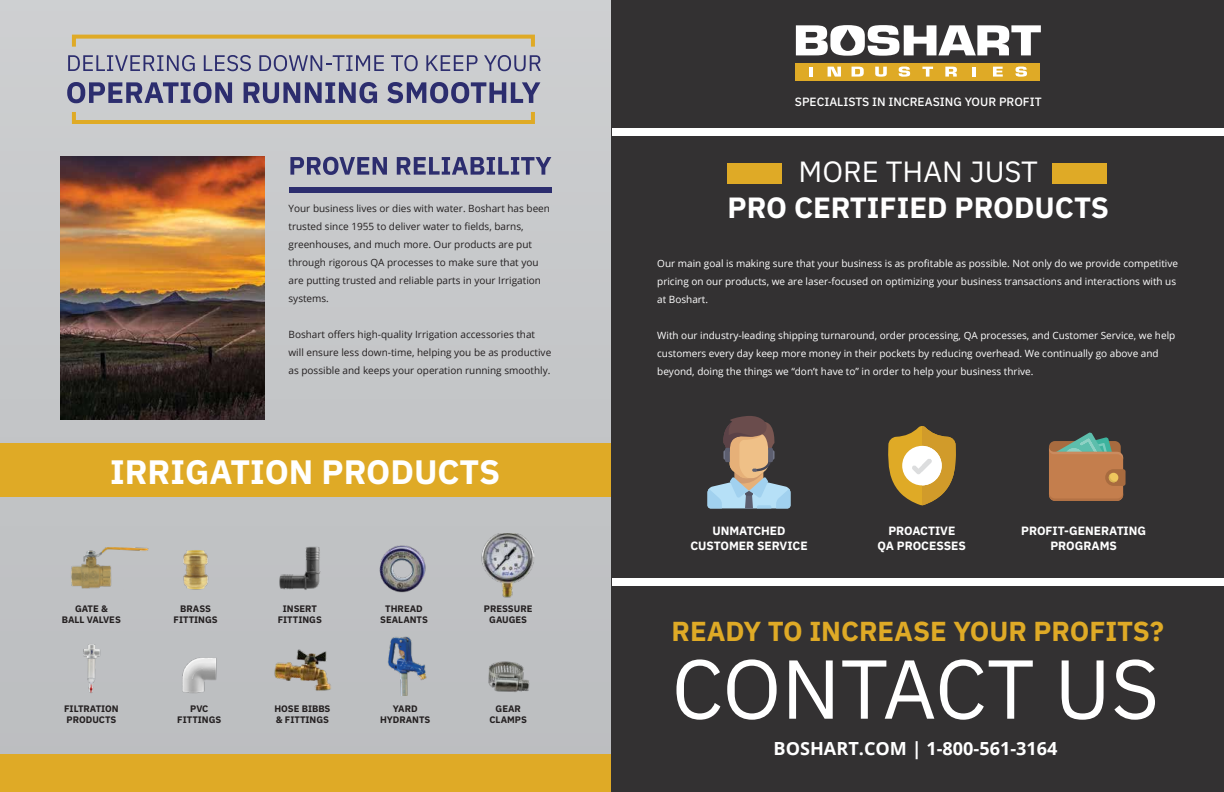
<style>
.page{position:relative;width:1224px;height:792px;background:#c4c5c7}
.page>*{position:absolute;margin:0;border:0;box-sizing:border-box;transform-origin:0 0}
.t1{font:83.5px "IBM Plex Sans";color:#fff}
.t2{font:700 33.9px "IBM Plex Sans";color:#fff}
.t3{font:700 29.3px "IBM Plex Sans";color:#fff}
.t4{font:29.3px "IBM Plex Sans";color:#fff}
.t5{font:700 27.5px "IBM Plex Sans";color:#dfaa26}
.t6{font:700 18.1px "Open Sans";color:#fff}
.t7{font:700 12px/14.4px "IBM Plex Sans";color:#fff;text-align:center}
.t8{font:500 12px "IBM Plex Sans";color:#fff}
.t9{font:10px/18px "Open Sans";color:#fff}
.t10{font:10px/18px "Open Sans";color:#231f20}
.t11{font:700 9.4px/11.3px "IBM Plex Sans";color:#231f20;text-align:center}
</style>
<div class="page">
<div style="left:0;top:444px;width:631px;height:53px;background:#dfaa26"></div>
<div style="left:0;top:755px;width:617px;height:37px;background:#dfaa26"></div>
<div style="left:72px;top:35px;width:463px;height:14px;border:4px solid #dfaa26"></div>
<div style="left:72px;top:110px;width:463px;height:14px;border:4px solid #dfaa26"></div>
<div style="left:289px;top:187px;width:262px;height:5px;background:#2c2d6e"></div>
<img style="left:71px;top:547px;width:78px;height:42px">
<img style="left:183px;top:550px;width:26px;height:40px">
<img style="left:279px;top:546px;width:42px;height:44px">
<img style="left:481px;top:533px;width:53px;height:65px">
<img style="left:83px;top:644px;width:18px;height:50px">
<img style="left:387px;top:636px;width:40px;height:59px">
<img style="left:274px;top:649px;width:58px;height:42px">
<img style="left:488px;top:661px;width:42px;height:32px">
<img style="left:182px;top:657px;width:35px;height:37px">
<img style="left:379px;top:545px;width:47px;height:48px">
<img style="left:60px;top:157px;width:204px;height:263px">
<svg style="left:68px;top:55px;width:127px;height:16px"></svg>
<svg style="left:204px;top:55px;width:47px;height:16px"></svg>
<svg style="left:259px;top:55px;width:125px;height:16px"></svg>
<svg style="left:391px;top:55px;width:27px;height:16px"></svg>
<svg style="left:426px;top:55px;width:52px;height:16px"></svg>
<svg style="left:484px;top:55px;width:57px;height:16px"></svg>
<svg style="left:67px;top:82px;width:165px;height:21px"></svg>
<svg style="left:244px;top:82px;width:133px;height:21px"></svg>
<svg style="left:387px;top:82px;width:153px;height:21px"></svg>
<svg style="left:290px;top:157px;width:97px;height:18px"></svg>
<svg style="left:397px;top:157px;width:154px;height:18px"></svg>
<div style="left:612px;top:0;width:612px;height:792px;background:#333132"></div>
<div style="left:796px;top:63px;width:244px;height:17px;background:#dfaa26"></div>
<hr style="left:809px;top:67px;width:4px;height:10px;background:#fff">
<svg style="left:828px;top:67px;width:13px;height:10px"></svg>
<svg style="left:852px;top:67px;width:12px;height:10px"></svg>
<svg style="left:875px;top:67px;width:12px;height:10px"></svg>
<svg style="left:899px;top:67px;width:11px;height:10px"></svg>
<svg style="left:922px;top:67px;width:11px;height:10px"></svg>
<svg style="left:945px;top:67px;width:12px;height:10px"></svg>
<svg style="left:973px;top:67px;width:3px;height:10px"></svg>
<svg style="left:993px;top:67px;width:10px;height:10px"></svg>
<svg style="left:1015px;top:67px;width:12px;height:10px"></svg>
<svg style="left:796px;top:25px;width:245px;height:31px"></svg>
<div style="left:727px;top:163px;width:55px;height:21px;background:#dfaa26"></div>
<div style="left:1053px;top:163px;width:54px;height:21px;background:#dfaa26"></div>
<svg style="left:888px;top:426px;width:68px;height:79px"></svg>
<svg style="left:708px;top:416px;width:82px;height:92px"></svg>
<svg style="left:1049px;top:432px;width:77px;height:69px;background:#a17953"></svg>
<div style="left:612px;top:578px;width:612px;height:7px;background:#fff"></div>
<div style="left:612px;top:128px;width:612px;height:7px;background:#fff"></div>
<p class="t10" style="left:289px;top:199px;width:263px">Your business lives or dies with water. Boshart has been trusted since 1955 to deliver water to fields, barns, greenhouses, and much more. Our products are put through rigorous QA processes to make sure that you are putting trusted and reliable parts in your Irrigation systems.</p>
<p class="t10" style="left:289px;top:325px;width:264px">Boshart offers high-quality Irrigation accessories that will ensure less down-time, helping you be as productive as possible and keeps your operation running smoothly.</p>
<h2 class="t2" style="left:110px;top:445px;width:392px">IRRIGATION PRODUCTS</h2>
<p class="t11" style="left:62px;top:602px;width:60px">GATE &amp;<br>BALL VALVES</p>
<p class="t11" style="left:174px;top:602px;width:46px">BRASS<br>FITTINGS</p>
<p class="t11" style="left:278px;top:602px;width:46px">INSERT<br>FITTINGS</p>
<p class="t11" style="left:380px;top:602px;width:49px">THREAD<br>SEALANTS</p>
<p class="t11" style="left:484px;top:602px;width:50px">PRESSURE<br>GAUGES</p>
<p class="t11" style="left:64px;top:702px;width:56px;text-align:left">FILTRATION<br>PRODUCTS</p>
<p class="t11" style="left:177px;top:702px;width:46px">PVC<br>FITTINGS</p>
<p class="t11" style="left:380px;top:702px;width:52px">YARD<br>HYDRANTS</p>
<p class="t11" style="left:274px;top:702px;width:58px;text-align:left">HOSE BIBBS &amp; FITTINGS</p>
<p class="t11" style="left:490px;top:702px;width:39px">GEAR<br>CLAMPS</p>
<p class="t8" style="left:795px;top:92px;width:248px">SPECIALISTS IN INCREASING YOUR PROFIT</p>
<h3 class="t4" style="left:799px;top:150px;width:241px">MORE THAN JUST</h3>
<h3 class="t3" style="left:728px;top:184px;width:383px">PRO CERTIFIED PRODUCTS</h3>
<p class="t9" style="left:657px;top:254px;width:522px">Our main goal is making sure that your business is as profitable as possible. Not only do we provide competitive pricing on our products, we are laser-focused on optimizing your business transactions and interactions with us at Boshart.</p>
<p class="t9" style="left:657px;top:326px;width:520px">With our industry-leading shipping turnaround, order processing, QA processes, and Customer Service, we help customers every day keep more money in their pockets by reducing overhead. We continually go above and beyond, doing the things we “don’t have to” in order to help your business thrive.</p>
<p class="t7" style="left:690px;top:523px;width:119px">UNMATCHED<br>CUSTOMER SERVICE</p>
<p class="t7" style="left:878px;top:523px;width:90px">PROACTIVE<br>QA PROCESSES</p>
<p class="t7" style="left:1021px;top:523px;width:126px">PROFIT-GENERATING<br>PROGRAMS</p>
<h3 class="t5" style="left:672px;top:609px;width:494px">READY TO INCREASE YOUR PROFITS?</h3>
<h1 class="t1" style="left:672px;top:625px;width:489px">CONTACT US</h1>
<h3 class="t6" style="left:774px;top:735px;width:285px">BOSHART.COM | 1-800-561-3164</h3>
</div>
